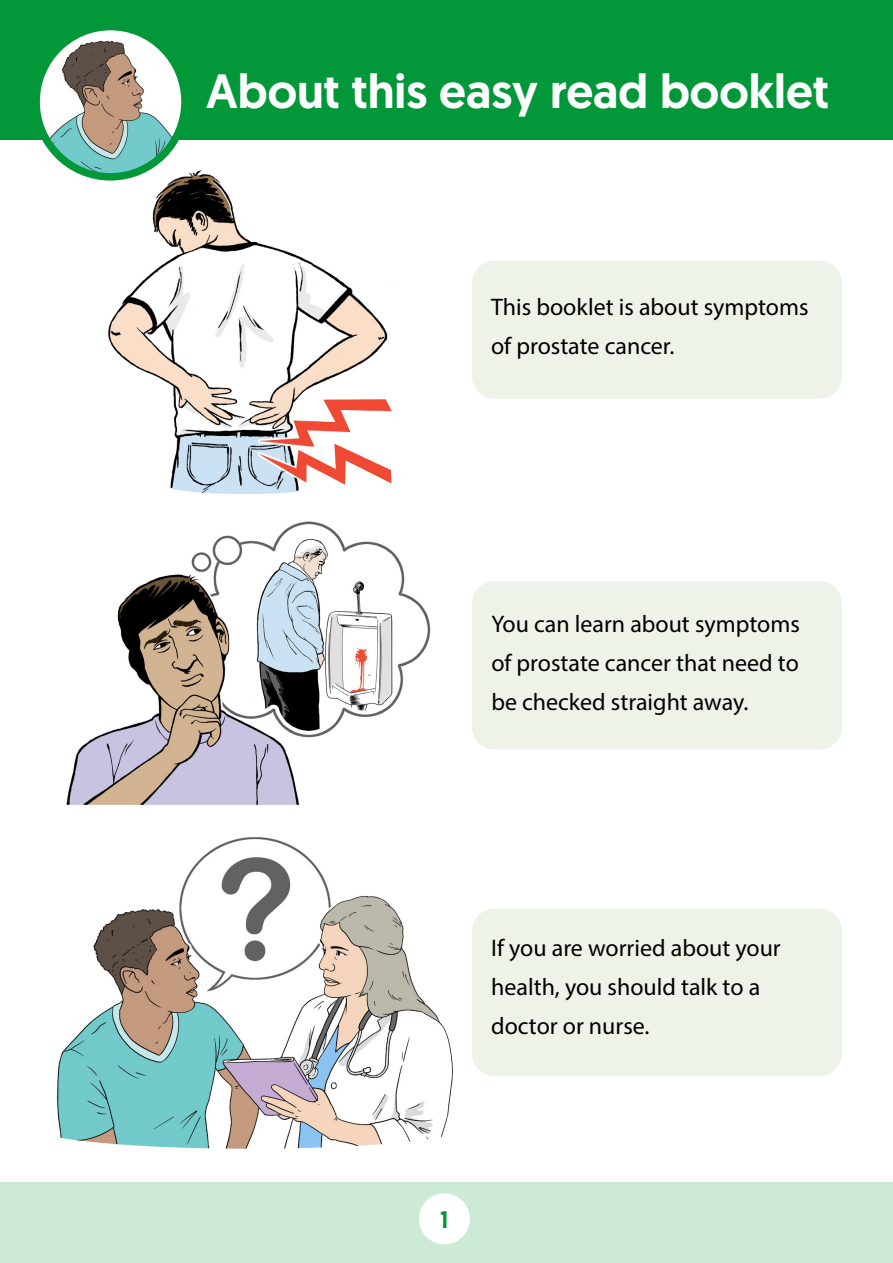
<style>
.page{position:relative;width:893px;height:1263px;background:#fff}
.page>*{position:absolute;margin:0;border:0;box-sizing:border-box;transform-origin:0 0}
.t1{font:500 48px "Geomanist";color:#fff}
.t2{font:24px/39px "Myriad Pro";color:#000}
.t3{font:500 24px "Geomanist";color:#029739}
</style>
<div class="page">
<img style="left:108px;top:170px;width:284px;height:325px">
<div style="left:472px;top:261px;width:370px;height:138px;background:#eef3ea;border-radius:22px"></div>
<div style="left:472px;top:581px;width:370px;height:168px;background:#eef3ea;border-radius:22px"></div>
<div style="left:472px;top:908px;width:370px;height:168px;background:#eef3ea;border-radius:22px"></div>
<img style="left:66px;top:521px;width:365px;height:285px">
<div style="left:0;top:0;width:893px;height:140px;background:#029739"></div>
<img style="left:41px;top:32px;width:144px;height:145px">
<div style="left:32px;top:23px;width:157px;height:158px;border:8px solid #029739;border-radius:50%"></div>
<img style="left:57px;top:837px;width:396px;height:312px">
<div style="left:0;top:1182px;width:893px;height:81px;background:#cdead7"></div>
<div style="left:419px;top:1193px;width:51px;height:51px;background:#fff;border-radius:50%"></div>
<p class="t1" style="left:206px;top:60px;width:624px">About this easy read booklet</p>
<p class="t2" style="left:491px;top:287px;width:319px">This booklet is about symptoms of prostate cancer.</p>
<p class="t2" style="left:491px;top:604px;width:310px;text-align:justify">You can learn about symptoms of prostate cancer that need to be checked straight away.</p>
<p class="t2" style="left:491px;top:928px;width:291px">If you are worried about your health, you should talk to a doctor or nurse.</p>
<p class="t3" style="left:440px;top:1203px;width:10px">1</p>
</div>
